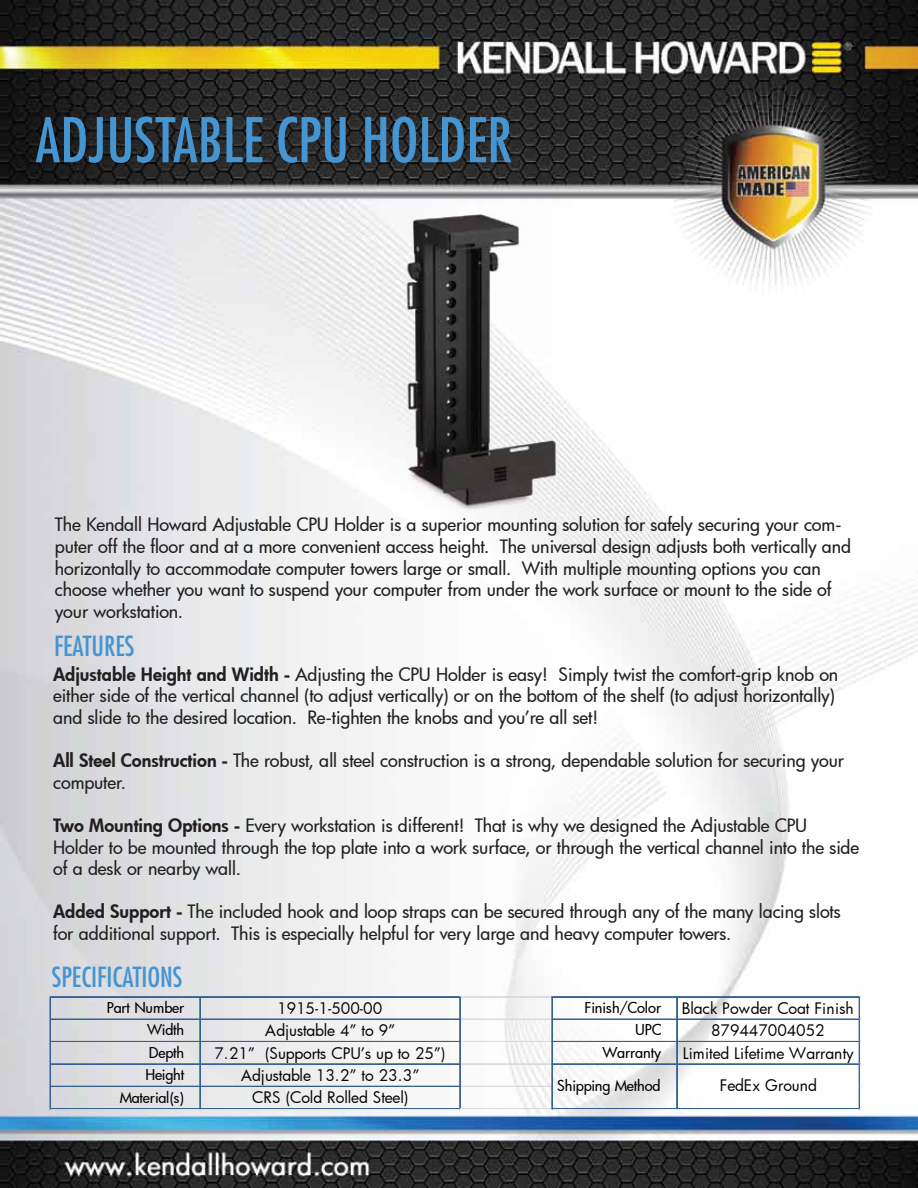
<style>
.page{position:relative;width:918px;height:1188px;background:#fff}
.page>*{position:absolute;margin:0;border:0;box-sizing:border-box;transform-origin:0 0}
.t1{font:condensed 60px "Futura Std";color:#4495d1}
.t2{font:condensed 27px "Futura Std";color:#4495d1}
.t3{font:500 18px/21.6px "Futura";letter-spacing:-.005em;color:#231f20}
.t4{font:15.45px "Futura";letter-spacing:-.005em;color:#010101}
.t5{font:500 14.7px "Futura";letter-spacing:-.015em;color:#010101}
.s1{font-weight:800}
</style>
<div class="page">
<img style="left:0;top:0;width:918px;height:1188px">
<img style="left:293px;top:161px;width:388px;height:388px">
<hr style="left:51px;top:996px;width:410px;height:1px;background:#376193">
<hr style="left:51px;top:997px;width:410px;height:1px;background:#376193">
<hr style="left:461px;top:996px;width:91px;height:1px;background:#dadcdd">
<hr style="left:461px;top:997px;width:91px;height:1px;background:#dadcdd">
<hr style="left:553px;top:996px;width:307px;height:1px;background:#376193">
<hr style="left:553px;top:997px;width:307px;height:1px;background:#376193">
<hr style="left:51px;top:1019px;width:410px;height:1px;background:#376193">
<hr style="left:461px;top:1019px;width:91px;height:1px;background:#dadcdd">
<hr style="left:553px;top:1019px;width:307px;height:1px;background:#376193">
<hr style="left:51px;top:1041px;width:410px;height:1px;background:#376193">
<hr style="left:461px;top:1041px;width:91px;height:1px;background:#dadcdd">
<hr style="left:553px;top:1041px;width:307px;height:1px;background:#376193">
<hr style="left:51px;top:1064px;width:410px;height:1px;background:#376193">
<hr style="left:461px;top:1064px;width:91px;height:1px;background:#dadcdd">
<hr style="left:553px;top:1064px;width:307px;height:1px;background:#376193">
<hr style="left:51px;top:1086px;width:410px;height:1px;background:#376193">
<hr style="left:461px;top:1086px;width:91px;height:1px;background:#dadcdd">
<hr style="left:50px;top:997px;width:1px;height:112px;background:#376193">
<hr style="left:200px;top:997px;width:1px;height:112px;background:#376193">
<hr style="left:51px;top:1108px;width:410px;height:1px;background:#376193">
<hr style="left:51px;top:1109px;width:410px;height:1px;background:#376193">
<hr style="left:459px;top:997px;width:1px;height:112px;background:#376193">
<hr style="left:460px;top:997px;width:1px;height:112px;background:#376193">
<hr style="left:461px;top:1108px;width:91px;height:1px;background:#dadcdd">
<hr style="left:461px;top:1109px;width:91px;height:1px;background:#dadcdd">
<hr style="left:552px;top:997px;width:1px;height:112px;background:#376193">
<hr style="left:676px;top:997px;width:1px;height:112px;background:#376193">
<hr style="left:677px;top:997px;width:1px;height:112px;background:#376193">
<hr style="left:553px;top:1108px;width:307px;height:1px;background:#376193">
<hr style="left:553px;top:1109px;width:307px;height:1px;background:#376193">
<hr style="left:859px;top:997px;width:1px;height:112px;background:#376193">
<h1 class="t1" style="left:35px;top:104px;width:478px">ADJUSTABLE CPU HOLDER</h1>
<p class="t3" style="left:55px;top:514px;width:798px">The Kendall Howard Adjustable CPU Holder is a superior mounting solution for safely securing your com&shy;puter off the floor and at a more convenient access height. The universal design adjusts both vertically and horizontally to accommodate computer towers large or small. With multiple mounting options you can choose whether you want to suspend your computer from under the work surface or mount to the side of your workstation.</p>
<h2 class="t2" style="left:54px;top:630px;width:82px">FEATURES</h2>
<p class="t3" style="left:53px;top:663px;width:787px"><span class="s1">Adjustable Height and Width -</span> Adjusting the CPU Holder is easy! Simply twist the comfort-grip knob on either side of the vertical channel (to adjust vertically) or on the bottom of the shelf (to adjust horizontally) and slide to the desired location. Re-tighten the knobs and you’re all set!</p>
<p class="t3" style="left:53px;top:749px;width:793px"><span class="s1">All Steel Construction -</span> The robust, all steel construction is a strong, dependable solution for securing your computer.</p>
<p class="t3" style="left:53px;top:814px;width:808px"><span class="s1">Two Mounting Options -</span> Every workstation is different! That is why we designed the Adjustable CPU<br>Holder to be mounted through the top plate into a work surface, or through the vertical channel into the side of a desk or nearby wall.</p>
<p class="t3" style="left:53px;top:901px;width:789px"><span class="s1">Added Support -</span> The included hook and loop straps can be secured through any of the many lacing slots for additional support. This is especially helpful for very large and heavy computer towers.</p>
<h2 class="t2" style="left:52px;top:961px;width:132px">SPECIFICATIONS</h2>
<p class="t5" style="left:107px;top:998px;width:79px">Part Number</p>
<p class="t4" style="left:277px;top:998px;width:107px">1915-1-500-00</p>
<p class="t5" style="left:585px;top:998px;width:78px">Finish/Color</p>
<p class="t4" style="left:682px;top:998px;width:173px">Black Powder Coat Finish</p>
<p class="t5" style="left:147px;top:1020px;width:38px">Width</p>
<p class="t4" style="left:265px;top:1020px;width:132px">Adjustable 4” to 9”</p>
<p class="t5" style="left:635px;top:1020px;width:28px">UPC</p>
<p class="t4" style="left:711px;top:1020px;width:115px">879447004052</p>
<p class="t5" style="left:149px;top:1042px;width:37px">Depth</p>
<p class="t4" style="left:214px;top:1042px;width:232px">7.21” (Supports CPU’s up to 25”)</p>
<p class="t5" style="left:603px;top:1042px;width:60px">Warranty</p>
<p class="t4" style="left:683px;top:1042px;width:173px">Limited Lifetime Warranty</p>
<p class="t5" style="left:146px;top:1065px;width:40px">Height</p>
<p class="t4" style="left:241px;top:1065px;width:180px">Adjustable 13.2” to 23.3”</p>
<p class="t5" style="left:120px;top:1087px;width:66px">Material(s)</p>
<p class="t4" style="left:252px;top:1087px;width:157px">CRS (Cold Rolled Steel)</p>
<p class="t5" style="left:557px;top:1076px;width:105px">Shipping Method</p>
<p class="t4" style="left:720px;top:1075px;width:99px">FedEx Ground</p>
</div>
